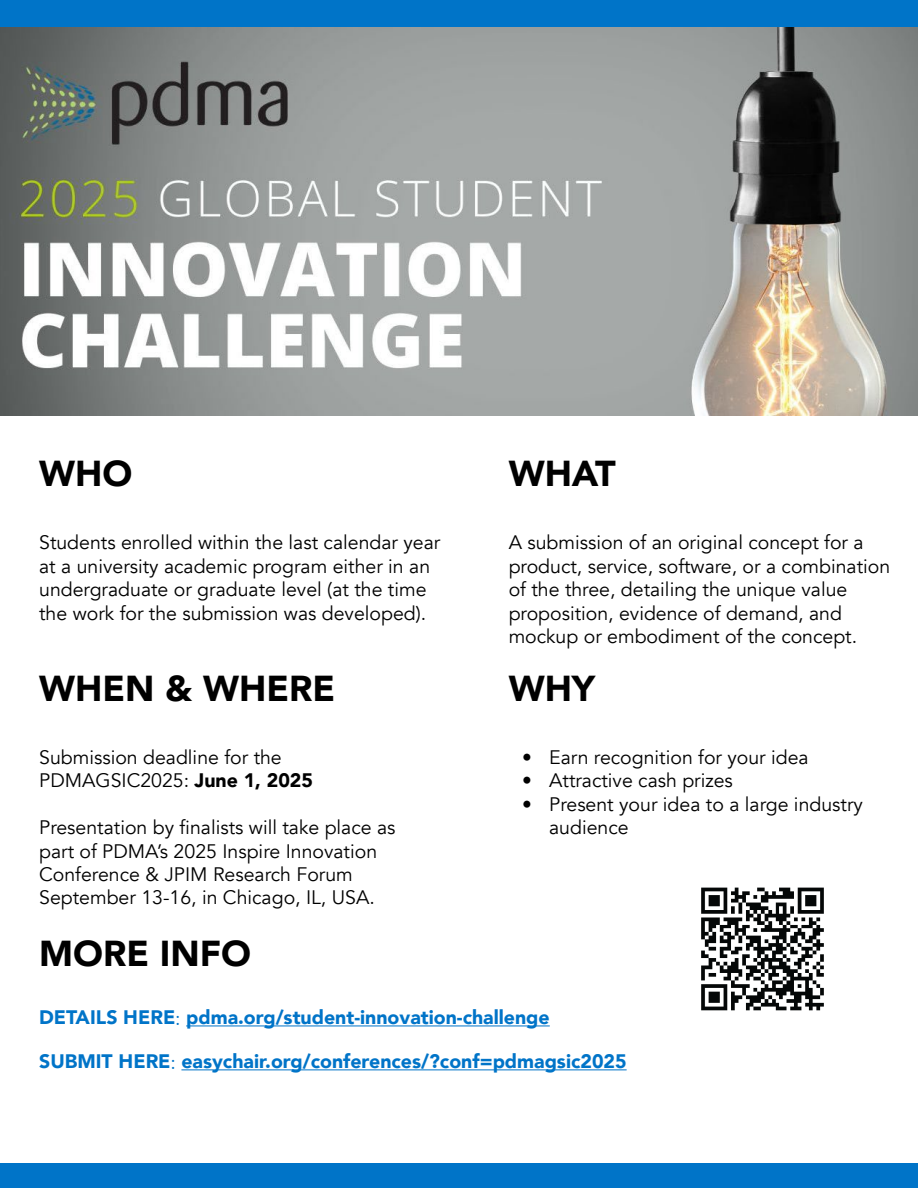
<style>
.page{position:relative;width:918px;height:1188px;background:#fff}
.page>*{position:absolute;margin:0;border:0;box-sizing:border-box;transform-origin:0 0}
.t1{font:900 36px "Avenir";color:#000}
.t2{font:19.5px/23.4px "Avenir";color:#000}
.t3{font:900 19.5px "Avenir";color:#0074c8}
.s1{font-weight:900}
.s2{font-weight:400}
</style>
<div class="page">
<hr style="left:186px;top:1025px;width:364px;height:1px;background:#0074c8">
<hr style="left:181px;top:1069px;width:446px;height:1px;background:#0074c8">
<img style="left:701px;top:887px;width:123px;height:124px">
<div style="left:0;top:1163px;width:918px;height:25px;background:#0074c8"></div>
<div style="left:0;top:0;width:918px;height:27px;background:#0074c8"></div>
<img style="left:0;top:27px;width:918px;height:389px">
<h1 class="t1" style="left:39px;top:443px;width:95px">WHO</h1>
<h1 class="t1" style="left:509px;top:443px;width:109px">WHAT</h1>
<p class="t2" style="left:39px;top:531px;width:403px">Students enrolled within the last calendar year at a university academic program either in an undergraduate or graduate level (at the time the work for the submission was developed).</p>
<p class="t2" style="left:509px;top:531px;width:383px">A submission of an original concept for a product, service, software, or a combination of the three, detailing the unique value proposition, evidence of demand, and mockup or embodiment of the concept.</p>
<h1 class="t1" style="left:39px;top:657px;width:297px">WHEN &amp; WHERE</h1>
<h1 class="t1" style="left:509px;top:657px;width:88px">WHY</h1>
<p class="t2" style="left:39px;top:746px;width:275px">Submission deadline for the<br>PDMAGSIC2025: <span class="s1">June 1, 2025</span></p>
<p class="t2" style="left:39px;top:816px;width:358px">Presentation by finalists will take place as part of PDMA’s 2025 Inspire Innovation Conference &amp; JPIM Research Forum September 13-16, in Chicago, IL, USA.</p>
<p class="t2" style="left:522px;top:746px;width:288px">• Earn recognition for your idea</p>
<p class="t2" style="left:522px;top:769px;width:212px">• Attractive cash prizes</p>
<p class="t2" style="left:549px;top:793px;width:315px;text-indent:-27px">• Present your idea to a large industry audience</p>
<h1 class="t1" style="left:39px;top:922px;width:213px">MORE INFO</h1>
<p class="t3" style="left:39px;top:1001px;width:512px">DETAILS HERE<span class="s2">:</span> pdma.org/student-innovation-challenge</p>
<p class="t3" style="left:39px;top:1045px;width:589px">SUBMIT HERE<span class="s2">:</span> easychair.org/conferences/?conf=pdmagsic2025</p>
</div>
